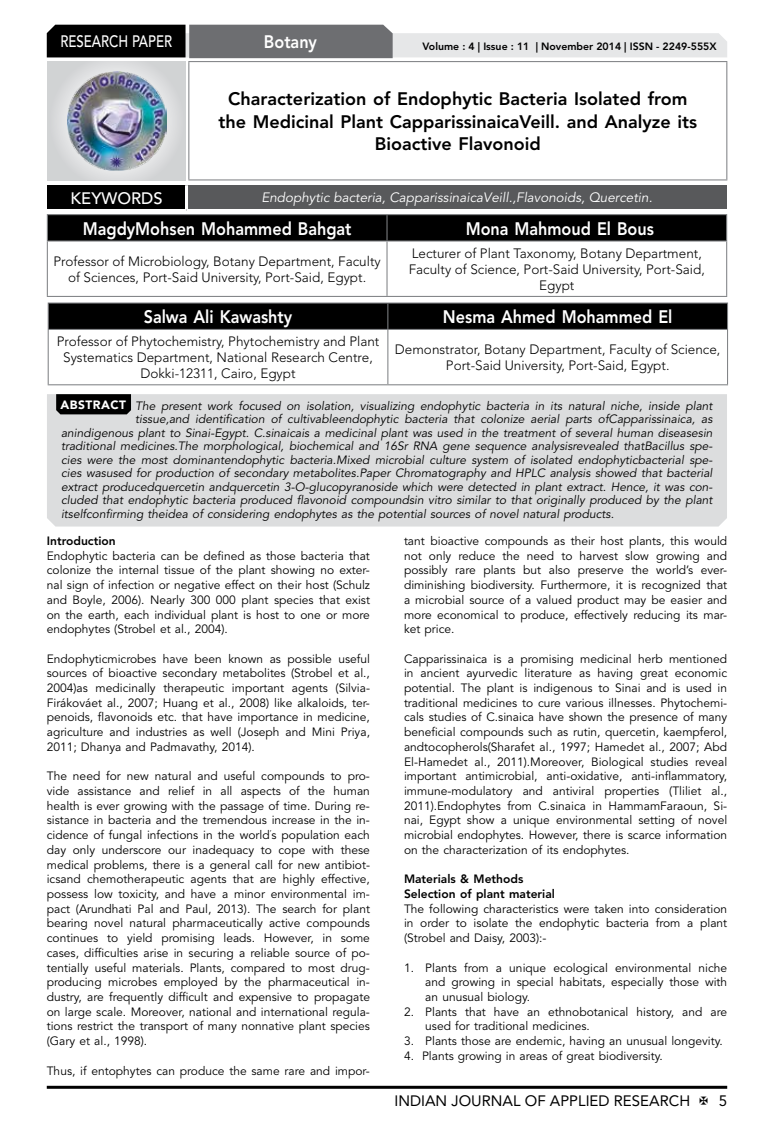
<style>
.page{position:relative;width:774px;height:1136px;background:#fff}
.page>*{position:absolute;margin:0;border:0;box-sizing:border-box;transform-origin:0 0}
.t1{font:800 18px/22.5px "Avenir LT Std";color:#000;text-align:center}
.t2{font:800 18px "Avenir LT Std";color:#fff;scale:.9 1}
.t3{font:500 16.5px "Avenir LT Std";color:#fff;scale:.8 1}
.t4{font:500 16.5px "Avenir LT Std";color:#fff}
.t5{font:15px "Avenir LT Std";color:#000}
.t6{font:300 13.5px/16.2px "Avenir LT Std";color:#000;text-align:center}
.t7{font:italic 13.5px "Avenir LT Std";color:#fff}
.t8{font:12px/14.7px "Avenir LT Std";color:#000;text-align:justify}
.t9{font:italic 12px "Avenir LT Std";color:#000}
.t10{font:800 12px/14.7px "Avenir LT Std";color:#000}
.t11{font:800 10.5px "Avenir LT Std";color:#000}
.s1{font-weight:900;font-style:normal;color:#fff}
</style>
<div class="page">
<hr style="left:47px;top:1085px;width:680px;height:3px;background:#000">
<div style="left:48px;top:62px;width:137px;height:118px;background:linear-gradient(to right,#d9dadb,#d9dadb)"></div>
<img style="left:68px;top:71px;width:99px;height:100px">
<svg style="left:47px;top:25px;width:680px;height:33px;background:#979899"></svg>
<hr style="left:188px;top:61px;width:539px;height:1px;background:#808285">
<hr style="left:188px;top:62px;width:1px;height:117px;background:#808285">
<hr style="left:726px;top:62px;width:1px;height:117px;background:#808285">
<hr style="left:188px;top:179px;width:539px;height:1px;background:#808285">
<hr style="left:47px;top:214px;width:340px;height:1px;background:#808285">
<hr style="left:387px;top:214px;width:340px;height:1px;background:#808285">
<div style="left:47px;top:215px;width:680px;height:25px;background:#000"></div>
<hr style="left:47px;top:240px;width:340px;height:1px;background:#808285">
<hr style="left:47px;top:241px;width:1px;height:55px;background:#808285">
<hr style="left:387px;top:240px;width:340px;height:1px;background:#808285">
<hr style="left:386px;top:241px;width:1px;height:55px;background:#808285">
<hr style="left:726px;top:241px;width:1px;height:55px;background:#808285">
<hr style="left:47px;top:296px;width:340px;height:1px;background:#808285">
<hr style="left:387px;top:296px;width:340px;height:1px;background:#808285">
<hr style="left:48px;top:302px;width:340px;height:1px;background:#808285">
<hr style="left:388px;top:302px;width:340px;height:1px;background:#808285">
<svg style="left:48px;top:303px;width:680px;height:26px;background:#040404"></svg>
<hr style="left:48px;top:329px;width:340px;height:1px;background:#808285">
<hr style="left:48px;top:330px;width:1px;height:54px;background:#808285">
<hr style="left:388px;top:329px;width:340px;height:1px;background:#808285">
<hr style="left:387px;top:330px;width:1px;height:54px;background:#808285">
<hr style="left:727px;top:330px;width:1px;height:54px;background:#808285">
<hr style="left:48px;top:384px;width:340px;height:1px;background:#808285">
<hr style="left:388px;top:384px;width:340px;height:1px;background:#808285">
<div style="left:47px;top:185px;width:139px;height:25px;background:#000"></div>
<div style="left:186px;top:185px;width:541px;height:25px;background:#58595b"></div>
<hr style="left:185px;top:185px;width:3px;height:24px;background:#fff">
<hr style="left:47px;top:209px;width:139px;height:3px;background:#fff">
<hr style="left:186px;top:209px;width:541px;height:3px;background:#fff">
<div style="left:47px;top:394px;width:680px;height:132px;background:#dcddde"></div>
<svg style="left:56px;top:394px;width:75px;height:20px"></svg>
<h2 class="t3" style="left:60px;top:32px;width:139px">RESEARCH PAPER</h2>
<h1 class="t2" style="left:264px;top:31px;width:60px">Botany</h1>
<p class="t11" style="left:422px;top:41px;width:296px">Volume : 4 | Issue : 11 | November 2014 | ISSN - 2249-555X</p>
<h1 class="t1" style="left:218px;top:88px;width:480px">Characterization of Endophytic Bacteria Isolated from the Medicinal Plant CapparissinaicaVeill. and Analyze its<br>Bioactive Flavonoid</h1>
<h2 class="t4" style="left:71px;top:189px;width:94px">KEYWORDS</h2>
<p class="t7" style="left:261px;top:189px;width:392px">Endophytic bacteria, CapparissinaicaVeill.,Flavonoids, Quercetin.</p>
<h1 class="t2" style="left:83px;top:218px;width:300px">MagdyMohsen Mohammed Bahgat</h1>
<h1 class="t2" style="left:466px;top:218px;width:211px">Mona Mahmoud El Bous</h1>
<p class="t6" style="left:54px;top:253px;width:329px">Professor of Microbiology, Botany Department, Faculty of Sciences, Port-Said University, Port-Said, Egypt.</p>
<p class="t6" style="left:409px;top:245px;width:298px">Lecturer of Plant Taxonomy, Botany Department,<br>Faculty of Science, Port-Said University, Port-Said,<br>Egypt</p>
<h1 class="t2" style="left:144px;top:306px;width:167px">Salwa Ali Kawashty</h1>
<h1 class="t2" style="left:443px;top:306px;width:256px">Nesma Ahmed Mohammed El</h1>
<p class="t6" style="left:57px;top:333px;width:324px">Professor of Phytochemistry, Phytochemistry and Plant<br>Systematics Department, National Research Centre,<br>Dokki-12311, Cairo, Egypt</p>
<p class="t6" style="left:395px;top:341px;width:327px">Demonstrator, Botany Department, Faculty of Science,<br>Port-Said University, Port-Said, Egypt.</p>
<p class="t9" style="left:60px;top:398px;width:654px"><span class="s1">ABSTRACT</span> The present work focused on isolation, visualizing endophytic bacteria in its natural niche, inside plant</p>
<p class="t9" style="left:135px;top:412px;width:579px">tissue,and identification of cultivableendophytic bacteria that colonize aerial parts ofCapparissinaica, as</p>
<p class="t9" style="left:61px;top:425px;width:653px">anindigenous plant to Sinai-Egypt. C.sinaicais a medicinal plant was used in the treatment of several human diseasesin</p>
<p class="t9" style="left:61px;top:439px;width:653px">traditional medicines.The morphological, biochemical and 16Sr RNA gene sequence analysisrevealed thatBacillus spe-</p>
<p class="t9" style="left:61px;top:452px;width:653px">cies were the most dominantendophytic bacteria.Mixed microbial culture system of isolated endophyticbacterial spe-</p>
<p class="t9" style="left:61px;top:466px;width:653px">cies wasused for production of secondary metabolites.Paper Chromatography and HPLC analysis showed that bacterial</p>
<p class="t9" style="left:61px;top:479px;width:653px">extract producedquercetin andquercetin 3-O-glucopyranoside which were detected in plant extract. Hence, it was con-</p>
<p class="t9" style="left:61px;top:493px;width:653px">cluded that endophytic bacteria produced flavonoid compoundsin vitro similar to that originally produced by the plant</p>
<p class="t9" style="left:61px;top:506px;width:554px">itselfconfirming theidea of considering endophytes as the potential sources of novel natural products.</p>
<p class="t10" style="left:47px;top:533px;width:70px">Introduction</p>
<p class="t8" style="left:47px;top:548px;width:325px">Endophytic bacteria can be defined as those bacteria that colonize the internal tissue of the plant showing no exter&shy;nal sign of infection or negative effect on their host (Schulz and Boyle, 2006). Nearly 300 000 plant species that exist on the earth, each individual plant is host to one or more endophytes (Strobel et al., 2004).</p>
<p class="t8" style="left:47px;top:651px;width:325px">Endophyticmicrobes have been known as possible useful sources of bioactive secondary metabolites (Strobel et al., 2004)as medicinally therapeutic important agents (Silvia-Firákováet al., 2007; Huang et al., 2008) like alkaloids, ter&shy;penoids, flavonoids etc. that have importance in medicine, agriculture and industries as well (Joseph and Mini Priya, 2011; Dhanya and Padmavathy, 2014).</p>
<p class="t8" style="left:47px;top:769px;width:325px">The need for new natural and useful compounds to pro&shy;vide assistance and relief in all aspects of the human health is ever growing with the passage of time. During re&shy;sistance in bacteria and the tremendous increase in the in&shy;cidence of fungal infections in the world<sup>’</sup>s population each day only underscore our inadequacy to cope with these medical problems, there is a general call for new antibiot&shy;icsand chemotherapeutic agents that are highly effective, possess low toxicity, and have a minor environmental im&shy;pact (Arundhati Pal and Paul, 2013). The search for plant bearing novel natural pharmaceutically active compounds continues to yield promising leads. However, in some cases, difficulties arise in securing a reliable source of po&shy;tentially useful materials. Plants, compared to most drug&shy;producing microbes employed by the pharmaceutical in&shy;dustry, are frequently difficult and expensive to propagate on large scale. Moreover, national and international regula&shy;tions restrict the transport of many nonnative plant species (Gary et al., 1998).</p>
<p class="t8" style="left:47px;top:1063px;width:325px">Thus, if entophytes can produce the same rare and impor-</p>
<p class="t8" style="left:404px;top:533px;width:325px">tant bioactive compounds as their host plants, this would not only reduce the need to harvest slow growing and possibly rare plants but also preserve the world’s ever&shy;diminishing biodiversity. Furthermore, it is recognized that a microbial source of a valued product may be easier and more economical to produce, effectively reducing its mar&shy;ket price.</p>
<p class="t8" style="left:404px;top:651px;width:325px">Capparissinaica is a promising medicinal herb mentioned in ancient ayurvedic literature as having great economic potential. The plant is indigenous to Sinai and is used in traditional medicines to cure various illnesses. Phytochemi&shy;cals studies of C.sinaica have shown the presence of many beneficial compounds such as rutin, quercetin, kaempferol, andtocopherols(Sharafet al., 1997; Hamedet al., 2007; Abd El-Hamedet al., 2011).Moreover, Biological studies reveal important antimicrobial, anti-oxidative, anti-inflammatory, immune-modulatory and antiviral properties (Tliliet al., 2011).Endophytes from C.sinaica in HammamFaraoun, Si&shy;nai, Egypt show a unique environmental setting of novel microbial endophytes. However, there is scarce information on the characterization of its endophytes.</p>
<p class="t10" style="left:404px;top:871px;width:152px">Materials &amp; Methods<br>Selection of plant material</p>
<p class="t8" style="left:404px;top:901px;width:325px">The following characteristics were taken into consideration in order to isolate the endophytic bacteria from a plant (Strobel and Daisy, 2003):-</p>
<p class="t8" style="left:425px;top:960px;width:303px;text-indent:-21px">1. Plants from a unique ecological environmental niche and growing in special habitats, especially those with an unusual biology.</p>
<p class="t8" style="left:425px;top:1004px;width:303px;text-indent:-21px">2. Plants that have an ethnobotanical history, and are used for traditional medicines.</p>
<p class="t8" style="left:404px;top:1033px;width:320px">3. Plants those are endemic, having an unusual longevity.</p>
<p class="t8" style="left:404px;top:1048px;width:260px">4. Plants growing in areas of great biodiversity.</p>
<p class="t5" style="left:394px;top:1091px;width:297px">INDIAN JOURNAL OF APPLIED RESEARCH</p>
<p class="t5" style="left:719px;top:1091px;width:10px">5</p>
</div>
